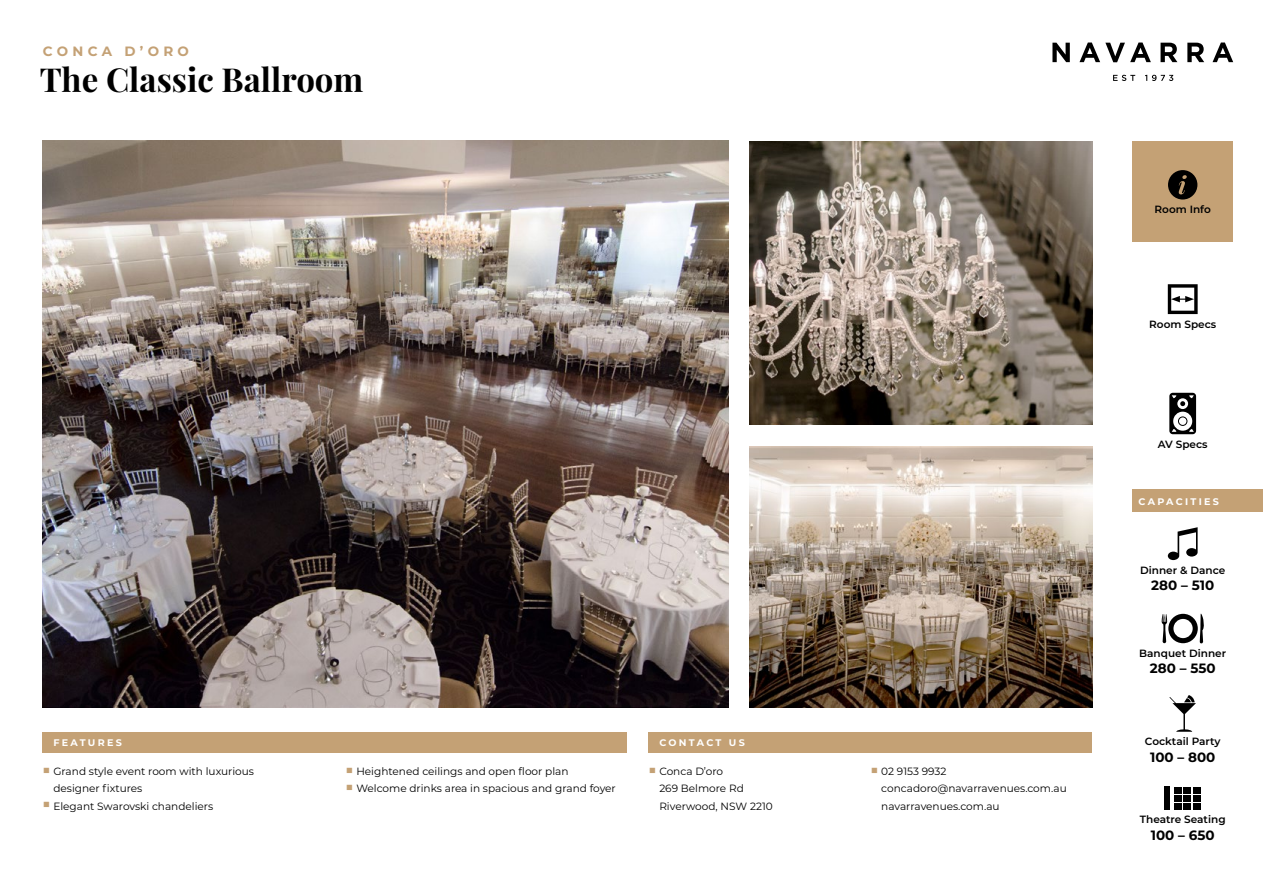
<style>
.page{position:relative;width:1263px;height:893px;background:#fff}
.page>*{position:absolute;margin:0;border:0;box-sizing:border-box;transform-origin:0 0}
.t1{font:700 33px "Playfair Display";color:#000}
.t2{font:700 13.5px "Montserrat";color:#000}
.t3{font:700 13.5px "Montserrat";letter-spacing:.32em;color:#c4a175}
.t4{font:10.5px/17.2px "Montserrat";color:#000}
.t5{font:600 10.5px "Montserrat";color:#000}
.t6{font:700 9.6px "Montserrat";letter-spacing:.24em;color:#fff}
.s1{font-size:13.5px;color:#c4a175}
</style>
<div class="page">
<div style="left:1132px;top:141px;width:101px;height:101px;background:#c4a175"></div>
<svg style="left:1113px;top:75px;width:22px;height:6px"></svg>
<svg style="left:1145px;top:75px;width:28px;height:6px"></svg>
<svg style="left:1052px;top:43px;width:18px;height:19px"></svg>
<svg style="left:1079px;top:43px;width:72px;height:19px"></svg>
<svg style="left:1160px;top:43px;width:17px;height:19px"></svg>
<svg style="left:1187px;top:43px;width:17px;height:19px"></svg>
<svg style="left:1212px;top:43px;width:21px;height:19px"></svg>
<div style="left:1164px;top:787px;width:6px;height:23px;background:#000"></div>
<svg style="left:1174px;top:787px;width:27px;height:23px"></svg>
<svg style="left:1169px;top:695px;width:27px;height:37px"></svg>
<svg style="left:1168px;top:527px;width:29px;height:33px"></svg>
<svg style="left:1161px;top:613px;width:43px;height:30px"></svg>
<svg style="left:1168px;top:284px;width:29px;height:30px"></svg>
<svg style="left:1169px;top:393px;width:27px;height:41px"></svg>
<svg style="left:1168px;top:170px;width:29px;height:30px"></svg>
<div style="left:1132px;top:489px;width:131px;height:22px;background:#c4a175"></div>
<div style="left:43px;top:732px;width:584px;height:21px;background:#c4a175"></div>
<div style="left:648px;top:732px;width:444px;height:21px;background:#c4a175"></div>
<img style="left:749px;top:446px;width:343px;height:261px">
<img style="left:749px;top:141px;width:343px;height:283px">
<img style="left:43px;top:141px;width:685px;height:566px">
<p class="t3" style="left:43px;top:41px;width:148px">CONCA D’ORO</p>
<h1 class="t1" style="left:40px;top:59px;width:325px">The Classic Ballroom</h1>
<p class="t6" style="left:53px;top:736px;width:70px">FEATURES</p>
<p class="t4" style="left:53px;top:762px;width:202px;text-indent:-11px"><span class="s1">■</span> Grand style event room with luxurious designer fixtures</p>
<p class="t4" style="left:43px;top:797px;width:172px"><span class="s1">■</span> Elegant Swarovski chandeliers</p>
<p class="t4" style="left:345px;top:762px;width:225px"><span class="s1">■</span> Heightened ceilings and open floor plan</p>
<p class="t4" style="left:345px;top:780px;width:272px"><span class="s1">■</span> Welcome drinks area in spacious and grand foyer</p>
<p class="t6" style="left:659px;top:736px;width:87px">CONTACT US</p>
<p class="t4" style="left:659px;top:762px;width:115px;text-indent:-11px"><span class="s1">■</span> Conca D’oro<br>269 Belmore Rd<br>Riverwood, NSW 2210</p>
<p class="t4" style="left:881px;top:762px;width:187px;text-indent:-11px"><span class="s1">■</span> 02 9153 9932 concadoro@navarravenues.com.au navarravenues.com.au</p>
<p class="t5" style="left:1154px;top:202px;width:58px">Room Info</p>
<p class="t5" style="left:1149px;top:316px;width:69px">Room Specs</p>
<p class="t5" style="left:1158px;top:437px;width:51px">AV Specs</p>
<p class="t6" style="left:1138px;top:494px;width:82px">CAPACITIES</p>
<p class="t5" style="left:1140px;top:562px;width:87px">Dinner &amp; Dance</p>
<p class="t2" style="left:1151px;top:576px;width:64px">280 – 510</p>
<p class="t5" style="left:1139px;top:646px;width:88px">Banquet Dinner</p>
<p class="t2" style="left:1150px;top:659px;width:67px">280 – 550</p>
<p class="t5" style="left:1145px;top:734px;width:77px">Cocktail Party</p>
<p class="t2" style="left:1150px;top:747px;width:67px">100 – 800</p>
<p class="t5" style="left:1140px;top:812px;width:87px">Theatre Seating</p>
<p class="t2" style="left:1151px;top:825px;width:65px">100 – 650</p>
</div>
